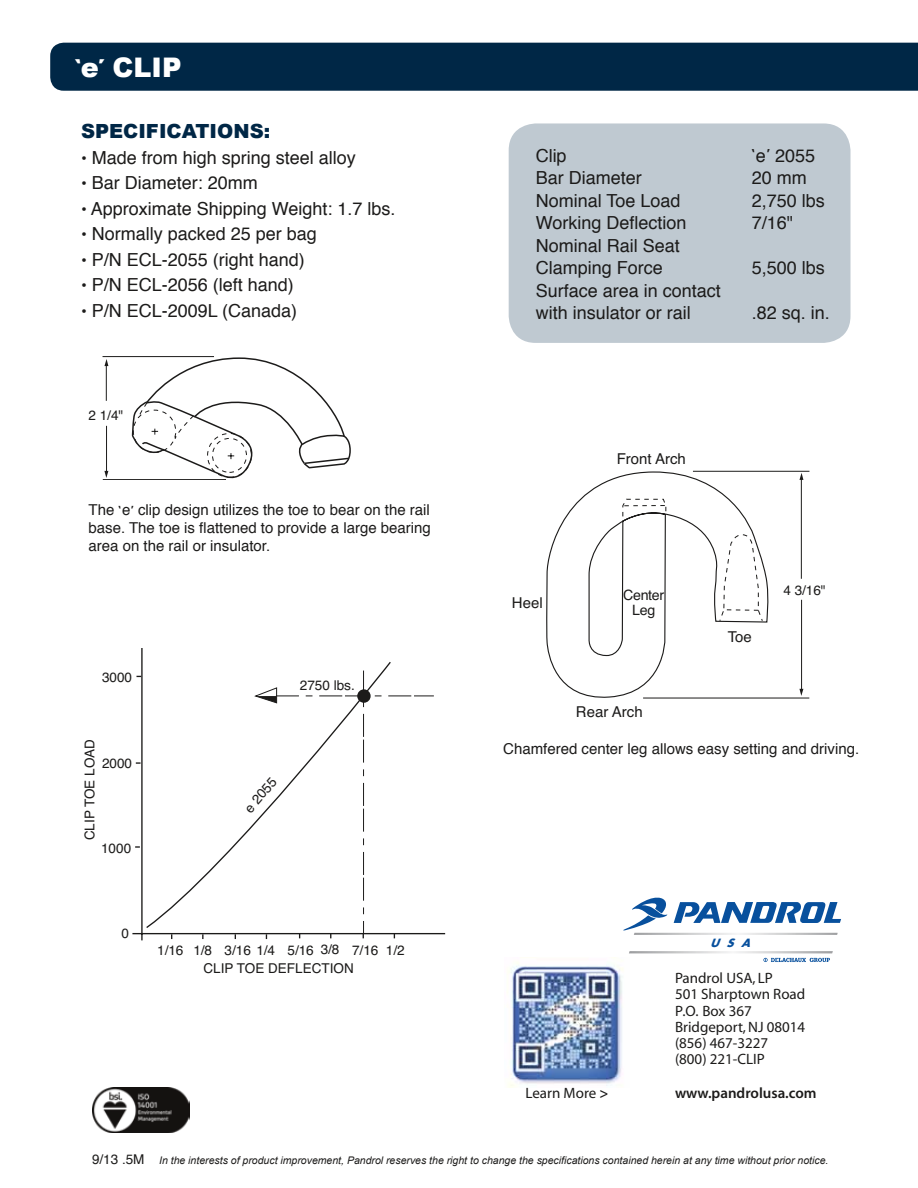
<style>
.page{position:relative;width:918px;height:1188px;background:#fff}
.page>*{position:absolute;margin:0;border:0;box-sizing:border-box;transform-origin:0 0}
.t1{font:900 27px "Arial";color:#fff}
.t2{font:italic 22.5px "Helvetica";color:#1c1b1a;scale:.8 1}
.t3{font:900 19.5px "Arial";color:#002746}
.t4{font:italic 18.75px "Helvetica";color:#1c1b1a;scale:.8 1}
.t5{font:18px/22.5px "Helvetica";color:#1c1b1a}
.t6{font:15px/18px "Helvetica";color:#1c1b1a;text-align:justify}
.t7{font:15px/16.2px "Myriad";color:#1c1b1a}
.t8{font:15px "Myriad MM 565 600";color:#1c1b1a}
.t9{font:15px "Myriad Pro";color:#1c1b1a}
.t10{font:14.25px/15px "Helvetica";letter-spacing:-.02em;color:#1c1b1a;text-align:center}
.t11{font:13.5px "Helvetica";color:#1c1b1a}
.t12{font:italic 700 11.1px "Futura";color:#08509d}
.t13{font:italic 10.5px "Arial";color:#1c1b1a}
.s1{font-style:italic;font-size:29.7px}
.s2{font-size:16.5px}
.s3{font-weight:600}
.s4{font-family:"Helvetica";font-style:normal;font-size:13.5px}
</style>
<div class="page">
<div style="left:509px;top:123px;width:341px;height:220px;background:#bfc9d1;border-radius:27px"></div>
<div style="left:50px;top:43px;width:868px;height:48px;background:#002746"></div>
<svg style="left:629px;top:951px;width:204px;height:11px"></svg>
<svg style="left:623px;top:897px;width:218px;height:38px"></svg>
<hr style="left:141px;top:648px;width:2px;height:292px;background:#1c1b1a">
<hr style="left:132px;top:933px;width:313px;height:1px;background:#1c1b1a">
<svg style="left:134px;top:661px;width:262px;height:279px"></svg>
<hr style="left:106px;top:364px;width:1px;height:37px;background:#1c1b1a">
<svg style="left:104px;top:359px;width:4px;height:7px"></svg>
<svg style="left:104px;top:471px;width:4px;height:7px"></svg>
<hr style="left:106px;top:426px;width:1px;height:47px;background:#1c1b1a">
<hr style="left:103px;top:356px;width:111px;height:1px;background:#1c1b1a">
<hr style="left:103px;top:479px;width:123px;height:1px;background:#1c1b1a">
<svg style="left:131px;top:357px;width:220px;height:123px"></svg>
<svg style="left:546px;top:470px;width:224px;height:228px"></svg>
<svg style="left:622px;top:499px;width:141px;height:123px"></svg>
<hr style="left:801px;top:600px;width:1px;height:91px;background:#1c1b1a">
<svg style="left:799px;top:689px;width:4px;height:7px"></svg>
<svg style="left:799px;top:473px;width:4px;height:7px"></svg>
<hr style="left:801px;top:478px;width:1px;height:101px;background:#1c1b1a">
<hr style="left:693px;top:471px;width:116px;height:1px;background:#1c1b1a">
<hr style="left:643px;top:698px;width:166px;height:1px;background:#1c1b1a">
<img style="left:508px;top:962px;width:115px;height:126px">
<img style="left:92px;top:1087px;width:97px;height:46px">
<h1 class="t1" style="left:67px;top:52px;width:116px"><span class="s1">`</span>e <span class="s1">´</span>CLIP</h1>
<p class="t3" style="left:81px;top:120px;width:191px">SPECIFICATIONS:</p>
<p class="t5" style="left:81px;top:147px;width:276px"><span class="s2">•</span> Made from high spring steel alloy</p>
<p class="t5" style="left:81px;top:172px;width:178px"><span class="s2">•</span> Bar Diameter: 20mm</p>
<p class="t5" style="left:81px;top:198px;width:316px"><span class="s2">•</span> Approximate Shipping Weight: 1.7 lbs.</p>
<p class="t5" style="left:81px;top:223px;width:237px"><span class="s2">•</span> Normally packed 25 per bag</p>
<p class="t5" style="left:81px;top:249px;width:225px"><span class="s2">•</span> P/N ECL-2055 (right hand)</p>
<p class="t5" style="left:81px;top:274px;width:214px"><span class="s2">•</span> P/N ECL-2056 (left hand)</p>
<p class="t5" style="left:81px;top:300px;width:218px"><span class="s2">•</span> P/N ECL-2009L (Canada)</p>
<p class="t11" style="left:89px;top:404px;width:36px">2 1/4"</p>
<p class="t6" style="left:89px;top:502px;width:27px">The</p>
<p class="t4" style="left:119px;top:484px;width:21px">ˎ</p>
<p class="t6" style="left:89px;top:502px;width:344px;text-indent:50px">clip design utilizes the toe to bear on the rail base. The toe is flattened to provide a large bearing area on the rail or insulator.</p>
<p class="t4" style="left:129px;top:484px;width:21px">ˏ</p>
<p class="t6" style="left:122px;top:502px;width:10px">e</p>
<p class="t11" style="left:102px;top:667px;width:32px">3000</p>
<p class="t11" style="left:79px;top:840px;width:103px;rotate:-90deg">CLIP TOE LOAD</p>
<p class="t11" style="left:102px;top:753px;width:32px">2000</p>
<p class="t11" style="left:101px;top:838px;width:32px">1000</p>
<p class="t11" style="left:300px;top:674px;width:56px">2750 lbs.</p>
<p class="t11" style="left:239px;top:804px;width:43px;rotate:-50deg">e 2055</p>
<p class="t11" style="left:121px;top:923px;width:9px">0</p>
<p class="t11" style="left:157px;top:940px;width:249px">1/16 1/8 3/16 1/4 5/16 3/8 7/16 1/2</p>
<p class="t11" style="left:203px;top:958px;width:152px">CLIP TOE DEFLECTION</p>
<p class="t5" style="left:536px;top:145px;width:32px">Clip</p>
<p class="t2" style="left:752px;top:123px;width:25px">ˎ</p>
<p class="t2" style="left:764px;top:123px;width:25px">ˏ</p>
<p class="t5" style="left:775px;top:145px;width:42px">2055</p>
<p class="t5" style="left:756px;top:145px;width:12px">e</p>
<p class="t5" style="left:536px;top:167px;width:108px">Bar Diameter</p>
<p class="t5" style="left:752px;top:167px;width:57px">20 mm</p>
<p class="t5" style="left:536px;top:190px;width:146px">Nominal Toe Load</p>
<p class="t5" style="left:752px;top:190px;width:75px">2,750 lbs</p>
<p class="t5" style="left:536px;top:212px;width:152px">Working Deflection</p>
<p class="t5" style="left:752px;top:212px;width:43px">7/16"</p>
<p class="t5" style="left:536px;top:235px;width:146px">Nominal Rail Seat<br>Clamping Force</p>
<p class="t5" style="left:752px;top:257px;width:75px">5,500 lbs</p>
<p class="t5" style="left:536px;top:280px;width:187px">Surface area in contact with insulator or rail</p>
<p class="t5" style="left:752px;top:302px;width:80px">.82 sq. in.</p>
<p class="t6" style="left:512px;top:594px;width:32px">Heel</p>
<p class="t6" style="left:617px;top:450px;width:71px">Front Arch</p>
<p class="t10" style="left:623px;top:588px;width:43px">Center<br>Leg</p>
<p class="t11" style="left:783px;top:580px;width:44px">4 3/16"</p>
<p class="t6" style="left:576px;top:703px;width:68px">Rear Arch</p>
<p class="t6" style="left:728px;top:628px;width:26px">Toe</p>
<p class="t6" style="left:503px;top:740px;width:357px">Chamfered center leg allows easy setting and driving.</p>
<p class="t9" style="left:526px;top:1085px;width:84px">Learn More <span class="s3">&gt;</span></p>
<p class="t12" style="left:710px;top:935px;width:44px">USA</p>
<p class="t7" style="left:675px;top:971px;width:132px">Pandrol USA, LP<br>501 Sharptown Road<br>P.O. Box 367<br>Bridgeport, NJ 08014 (856) 467-3227<br>(800) 221-CLIP</p>
<p class="t8" style="left:675px;top:1086px;width:143px">www.pandrolusa.com</p>
<p class="t13" style="left:92px;top:1155px;width:738px"><span class="s4">9/13 .5M</span> In the interests of product improvement, Pandrol reserves the right to change the specifications contained herein at any time without prior notice.</p>
</div>
